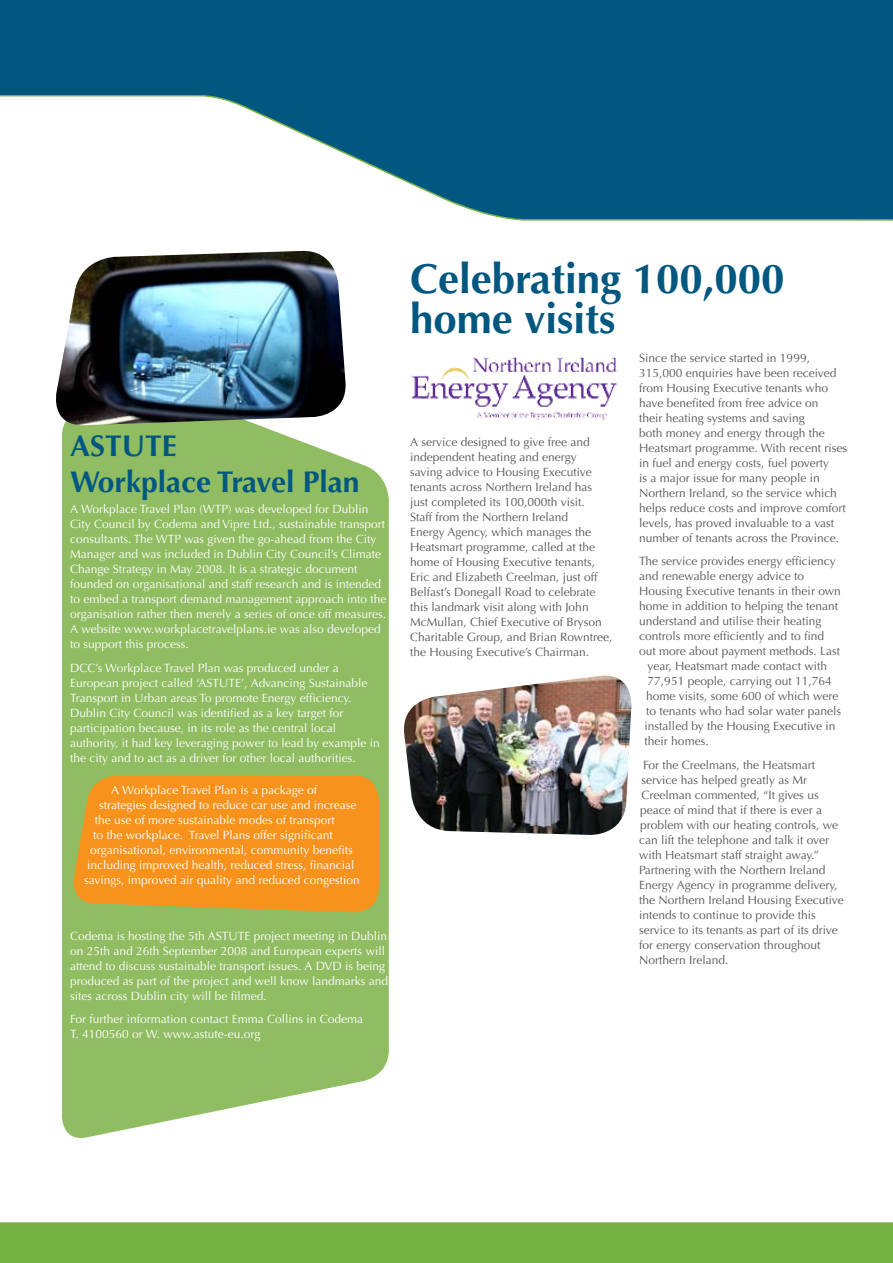
<style>
.page{position:relative;width:893px;height:1263px;background:#fff}
.page>*{position:absolute;margin:0;border:0;box-sizing:border-box;transform-origin:0 0}
.t1{font:700 42px/40.2px "Optima";color:#015780}
.t2{font:700 30px/36px "Optima";color:#015780}
.t3{font:12px/15px "Optima";color:#57585a}
.t4{font:12px/15px "Optima";color:#fff}
</style>
<div class="page">
<svg style="left:0;top:0;width:893px;height:221px"></svg>
<div style="left:0;top:1222px;width:893px;height:41px;background:#75b042"></div>
<img style="left:411px;top:357px;width:206px;height:63px">
<svg style="left:62px;top:426px;width:327px;height:712px;fill:#90bc62"></svg>
<svg style="left:70px;top:775px;width:309px;height:138px"></svg>
<img style="left:404px;top:675px;width:228px;height:160px">
<img style="left:56px;top:250px;width:290px;height:176px">
<h2 class="t2" style="left:70px;top:428px;width:291px">ASTUTE<br>Workplace Travel Plan</h2>
<p class="t4" style="left:70px;top:502px;width:318px">A Workplace Travel Plan (WTP) was developed for Dublin City Council by Codema and Vipre Ltd., sustainable transport consultants. The WTP was given the go-ahead from the City Manager and was included in Dublin City Council’s Climate Change Strategy in May 2008. It is a strategic document founded on organisational and staff research and is intended to embed a transport demand management approach into the organisation rather then merely a series of once off measures.<br>A website www.workplacetravelplans.ie was also developed to support this process.</p>
<p class="t4" style="left:70px;top:660px;width:311px">DCC’s Workplace Travel Plan was produced under a European project called ‘ASTUTE’, Advancing Sustainable Transport in Urban areas To promote Energy efficiency.<br>Dublin City Council was identified as a key target for participation because, in its role as the central local authority, it had key leveraging power to lead by example in the city and to act as a driver for other local authorities.</p>
<p class="t4" style="left:111px;top:782px;width:207px">A Workplace Travel Plan is a package of</p>
<p class="t4" style="left:99px;top:797px;width:259px">strategies designed to reduce car use and increase</p>
<p class="t4" style="left:95px;top:812px;width:241px">the use of more sustainable modes of transport</p>
<p class="t4" style="left:93px;top:827px;width:241px">to the workplace. Travel Plans offer significant</p>
<p class="t4" style="left:90px;top:842px;width:264px">organisational, environmental, community benefits</p>
<p class="t4" style="left:87px;top:857px;width:269px">including improved health, reduced stress, financial</p>
<p class="t4" style="left:84px;top:872px;width:277px">savings, improved air quality and reduced congestion</p>
<p class="t4" style="left:70px;top:928px;width:319px">Codema is hosting the 5th ASTUTE project meeting in Dublin on 25th and 26th September 2008 and European experts will attend to discuss sustainable transport issues. A DVD is being produced as part of the project and well know landmarks and sites across Dublin city will be filmed.</p>
<p class="t4" style="left:70px;top:1012px;width:294px">For further information contact Emma Collins in Codema<br>T. 4100560 or W. www.astute-eu.org</p>
<h1 class="t1" style="left:410px;top:259px;width:376px">Celebrating 100,000 home visits</h1>
<p class="t3" style="left:410px;top:435px;width:204px">A service designed to give free and independent heating and energy<br>saving advice to Housing Executive tenants across Northern Ireland has just completed its 100,000th visit.<br>Staff from the Northern Ireland<br>Energy Agency, which manages the Heatsmart programme, called at the home of Housing Executive tenants, Eric and Elizabeth Creelman, just off Belfast’s Donegall Road to celebrate this landmark visit along with John McMullan, Chief Executive of Bryson Charitable Group, and Brian Rowntree, the Housing Executive’s Chairman.</p>
<p class="t3" style="left:639px;top:350px;width:209px">Since the service started in 1999, 315,000 enquiries have been received from Housing Executive tenants who have benefited from free advice on<br>their heating systems and saving<br>both money and energy through the Heatsmart programme. With recent rises in fuel and energy costs, fuel poverty<br>is a major issue for many people in Northern Ireland, so the service which helps reduce costs and improve comfort levels, has proved invaluable to a vast number of tenants across the Province.</p>
<p class="t3" style="left:639px;top:554px;width:198px">The service provides energy efficiency</p>
<p class="t3" style="left:639px;top:569px;width:166px">and renewable energy advice to</p>
<p class="t3" style="left:639px;top:584px;width:203px">Housing Executive tenants in their own</p>
<p class="t3" style="left:639px;top:599px;width:200px">home in addition to helping the tenant</p>
<p class="t3" style="left:639px;top:614px;width:184px">understand and utilise their heating</p>
<p class="t3" style="left:639px;top:629px;width:186px">controls more efficiently and to find</p>
<p class="t3" style="left:639px;top:644px;width:203px">out more about payment methods. Last</p>
<p class="t3" style="left:648px;top:659px;width:181px">year, Heatsmart made contact with</p>
<p class="t3" style="left:648px;top:674px;width:186px">77,951 people, carrying out 11,764</p>
<p class="t3" style="left:646px;top:689px;width:194px">home visits, some 600 of which were</p>
<p class="t3" style="left:646px;top:704px;width:196px">to tenants who had solar water panels</p>
<p class="t3" style="left:645px;top:719px;width:192px">installed by the Housing Executive in</p>
<p class="t3" style="left:645px;top:734px;width:66px">their homes.</p>
<p class="t3" style="left:639px;top:757px;width:206px;text-indent:4px">For the Creelmans, the Heatsmart service has helped greatly as Mr Creelman commented, “It gives us peace of mind that if there is ever a problem with our heating controls, we can lift the telephone and talk it over with Heatsmart staff straight away.” Partnering with the Northern Ireland Energy Agency in programme delivery, the Northern Ireland Housing Executive intends to continue to provide this service to its tenants as part of its drive for energy conservation throughout Northern Ireland.</p>
</div>
